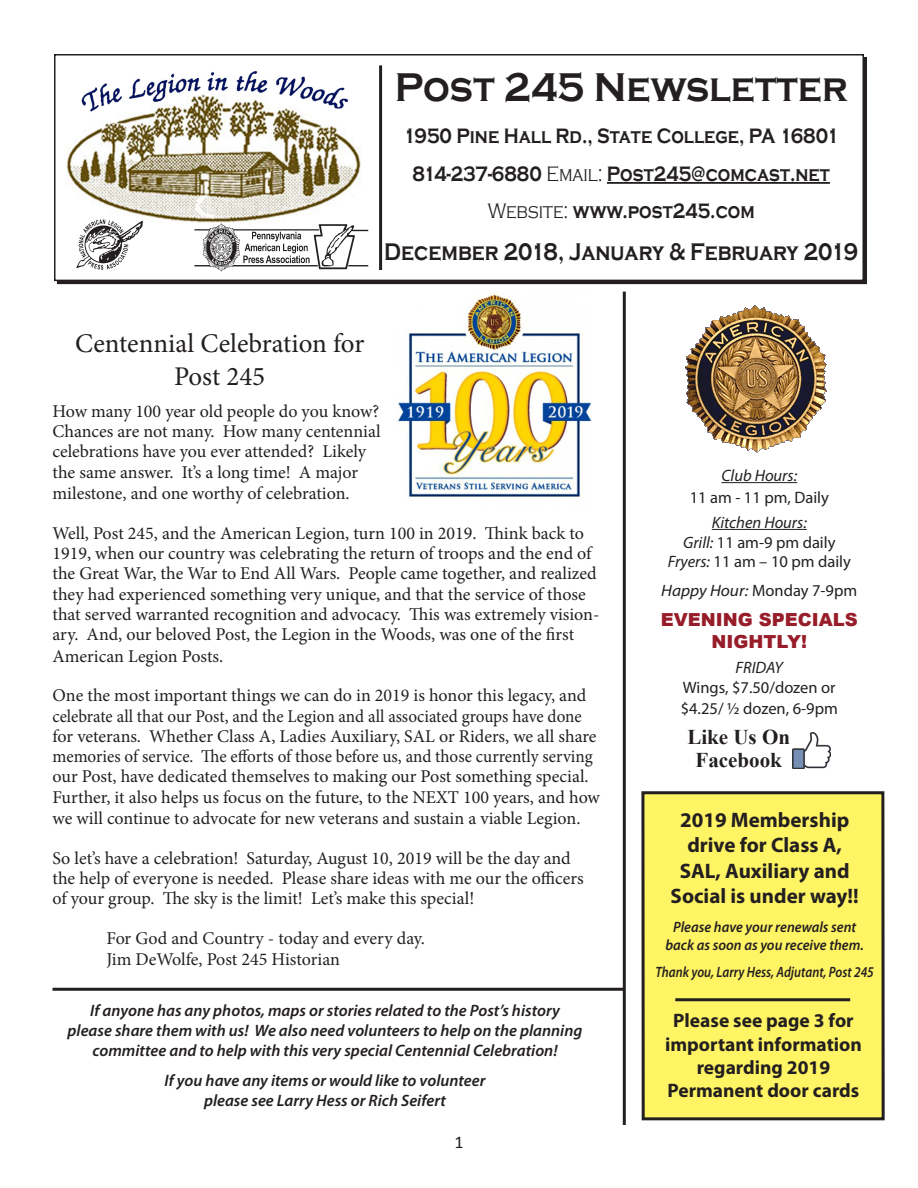
<style>
.page{position:relative;width:918px;height:1188px;background:#fff}
.page>*{position:absolute;margin:0;border:0;box-sizing:border-box;transform-origin:0 0}
.t1{font:700 41.25px "Copperplate Gothic";color:#231f20;scale:.91 1}
.t2{font:27px/32.4px "Minion Pro";color:#231f20;text-align:center}
.t3{font:700 24.75px "Copperplate Gothic";color:#231f20;scale:.82 1}
.t4{font:700 21.45px "Copperplate Gothic";color:#231f20;scale:.82 1}
.t5{font:700 21px "Myriad Pro";color:#231f20}
.t6{font:700 21px "Times New Roman";color:#231f20}
.t7{font:700 19.5px "Myriad Pro";color:#231f20}
.t8{font:18px/20.5px "Minion Pro";color:#231f20}
.t9{font:900 18px "Arial";color:#981d2a}
.t10{font:18px "Calibri";color:#231f20}
.t11{font:italic 600 16.5px "Myriad Pro";color:#231f20}
.t12{font:16.5px "Myriad Pro";color:#231f20}
.t13{font:italic 16.5px "Myriad Pro";color:#231f20}
.t14{font:italic 600 15px "Myriad Pro";color:#231f20;scale:.95 1}
.t15{font:italic 600 15px "Myriad Pro";color:#231f20;scale:.85 1}
.s1{font-weight:300}
.s2{font-style:italic}
</style>
<div class="page">
<div style="left:643px;top:793px;width:240px;height:326px;background:#fff463"></div>
<div style="left:641px;top:791px;width:244px;height:329px;border:3px solid #231f20"></div>
<div style="left:54px;top:54px;width:810px;height:227px;border:2px solid #231f20"></div>
<img style="left:66px;top:71px;width:294px;height:151px">
<img style="left:195px;top:224px;width:173px;height:48px">
<hr style="left:607px;top:182px;width:223px;height:2px;background:#231f20">
<hr style="left:379px;top:65px;width:3px;height:205px;background:#231f20">
<img style="left:76px;top:219px;width:72px;height:51px">
<img style="left:685px;top:305px;width:142px;height:148px">
<hr style="left:721px;top:482px;width:76px;height:1px;background:#231f20">
<hr style="left:712px;top:529px;width:95px;height:1px;background:#231f20">
<img style="left:793px;top:732px;width:37px;height:36px">
<hr style="left:623px;top:292px;width:3px;height:833px;background:#231f20">
<hr style="left:675px;top:998px;width:175px;height:3px;background:#231f20">
<img style="left:398px;top:294px;width:194px;height:203px">
<hr style="left:52px;top:988px;width:572px;height:3px;background:#231f20">
<p class="t1" style="left:395px;top:65px;width:499px">Post 245 Newsletter</p>
<p class="t4" style="left:403px;top:124px;width:533px">1950 Pine Hall Rd., State College, PA 16801</p>
<p class="t4" style="left:413px;top:162px;width:510px">814-237-6880 <span class="s1">Email:</span> Post245@comcast.net</p>
<p class="t4" style="left:488px;top:199px;width:327px"><span class="s1">Website:</span> www.post245.com</p>
<p class="t3" style="left:384px;top:238px;width:579px">December 2018, January &amp; February 2019</p>
<p class="t2" style="left:75px;top:327px;width:291px">Centennial Celebration for<br>Post 245</p>
<p class="t8" style="left:52px;top:401px;width:330px">How many 100 year old people do you know?<br>Chances are not many. How many centennial celebrations have you ever attended? Likely the same answer. It’s a long time! A major milestone, and one worthy of celebration.</p>
<p class="t8" style="left:52px;top:523px;width:549px">Well, Post 245, and the American Legion, turn 100 in 2019. Think back to 1919, when our country was celebrating the return of troops and the end of the Great War, the War to End All Wars. People came together, and realized they had experienced something very unique, and that the service of those that served warranted recognition and advocacy. This was extremely vision&shy;ary. And, our beloved Post, the Legion in the Woods, was one of the first American Legion Posts.</p>
<p class="t8" style="left:52px;top:685px;width:549px">One the most important things we can do in 2019 is honor this legacy, and celebrate all that our Post, and the Legion and all associated groups have done for veterans. Whether Class A, Ladies Auxiliary, SAL or Riders, we all share memories of service. The efforts of those before us, and those currently serving our Post, have dedicated themselves to making our Post something special.<br>Further, it also helps us focus on the future, to the NEXT 100 years, and how we will continue to advocate for new veterans and sustain a viable Legion.</p>
<p class="t8" style="left:52px;top:848px;width:520px">So let’s have a celebration! Saturday, August 10, 2019 will be the day and</p>
<p class="t8" style="left:52px;top:868px;width:533px">the help of everyone is needed. Please share ideas with me our the officers</p>
<p class="t8" style="left:52px;top:888px;width:423px">of your group. The sky is the limit! Let’s make this special!</p>
<p class="t8" style="left:106px;top:928px;width:320px">For God and Country - today and every day.</p>
<p class="t8" style="left:106px;top:950px;width:235px">Jim DeWolfe, Post 245 Historian</p>
<p class="t11" style="left:90px;top:1000px;width:471px">If anyone has any photos, maps or stories related to the Post’s history</p>
<p class="t11" style="left:68px;top:1020px;width:516px">please share them with us! We also need volunteers to help on the planning</p>
<p class="t11" style="left:93px;top:1040px;width:467px">committee and to help with this very special Centennial Celebration!</p>
<p class="t11" style="left:165px;top:1070px;width:322px">If you have any items or would like to volunteer</p>
<p class="t11" style="left:204px;top:1090px;width:243px">please see Larry Hess or Rich Seifert</p>
<p class="t10" style="left:454px;top:1130px;width:11px">1</p>
<p class="t13" style="left:721px;top:465px;width:77px">Club Hours:</p>
<p class="t12" style="left:690px;top:487px;width:141px">11 am - 11 pm, Daily</p>
<p class="t13" style="left:712px;top:512px;width:97px">Kitchen Hours:</p>
<p class="t12" style="left:683px;top:532px;width:154px"><span class="s2">Grill:</span> 11 am-9 pm daily</p>
<p class="t12" style="left:668px;top:552px;width:185px"><span class="s2">Fryers:</span> 11 am – 10 pm daily</p>
<p class="t12" style="left:661px;top:580px;width:197px"><span class="s2">Happy Hour:</span> Monday 7-9pm</p>
<p class="t9" style="left:661px;top:607px;width:198px">EVENING SPECIALS</p>
<p class="t9" style="left:712px;top:628px;width:97px">NIGHTLY!</p>
<p class="t13" style="left:736px;top:657px;width:49px">FRIDAY</p>
<p class="t12" style="left:683px;top:677px;width:154px">Wings, $7.50/dozen or</p>
<p class="t12" style="left:681px;top:699px;width:159px">$4.25/ ½ dozen, 6-9pm</p>
<p class="t6" style="left:687px;top:723px;width:104px">Like Us On</p>
<p class="t6" style="left:696px;top:745px;width:88px">Facebook</p>
<p class="t5" style="left:680px;top:806px;width:171px">2019 Membership</p>
<p class="t5" style="left:687px;top:832px;width:156px">drive for Class A,</p>
<p class="t5" style="left:680px;top:857px;width:172px">SAL, Auxiliary and</p>
<p class="t5" style="left:671px;top:882px;width:190px">Social is under way!!</p>
<p class="t14" style="left:673px;top:917px;width:194px">Please have your renewals sent</p>
<p class="t14" style="left:666px;top:935px;width:210px">back as soon as you receive them.</p>
<p class="t15" style="left:655px;top:962px;width:259px">Thank you, Larry Hess, Adjutant, Post 245</p>
<p class="t7" style="left:673px;top:1008px;width:182px">Please see page 3 for</p>
<p class="t7" style="left:665px;top:1031px;width:198px">important information</p>
<p class="t7" style="left:697px;top:1055px;width:135px">regarding 2019</p>
<p class="t7" style="left:668px;top:1078px;width:193px">Permanent door cards</p>
</div>
